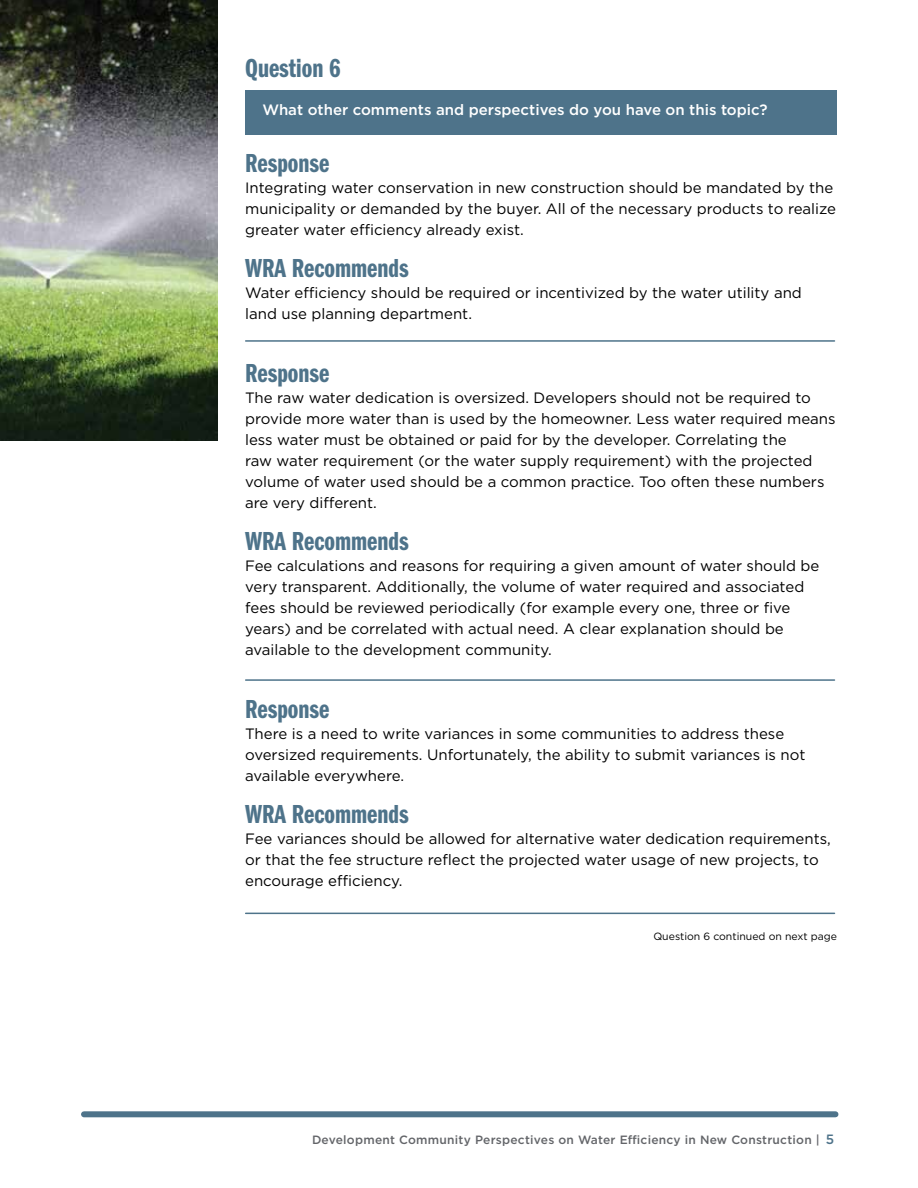
<style>
.page{position:relative;width:918px;height:1188px;background:#fff}
.page>*{position:absolute;margin:0;border:0;box-sizing:border-box;transform-origin:0 0}
.t1{font:27px "Franklin Gothic Demi Cmpr";color:#4e738a}
.t2{font:15px/21px "Gotham";color:#000}
.t3{font:500 15px "Gotham";color:#fff}
.t4{font:500 12px "Gotham";letter-spacing:.02em;color:#636569}
.t5{font:10.5px "Gotham";color:#000}
.s1{font-size:13.5px;color:#4e738a}
</style>
<div class="page">
<img style="left:0;top:0;width:217px;height:441px">
<div style="left:245px;top:91px;width:592px;height:44px;background:#4e738a"></div>
<div style="left:84px;top:1111px;width:752px;height:6px;background:#4e738a"></div>
<hr style="left:246px;top:340px;width:589px;height:2px;background:#4e738a">
<hr style="left:246px;top:679px;width:589px;height:2px;background:#4e738a">
<hr style="left:246px;top:913px;width:589px;height:1px;background:#4e738a">
<h1 class="t1" style="left:245px;top:54px;width:97px">Question 6</h1>
<p class="t3" style="left:262px;top:99px;width:507px">What other comments and perspectives do you have on this topic?</p>
<h1 class="t1" style="left:245px;top:148px;width:86px">Response</h1>
<p class="t2" style="left:245px;top:177px;width:593px">Integrating water conservation in new construction should be mandated by the municipality or demanded by the buyer. All of the necessary products to realize greater water efficiency already exist.</p>
<h1 class="t1" style="left:245px;top:253px;width:165px">WRA Recommends</h1>
<p class="t2" style="left:245px;top:282px;width:558px">Water efficiency should be required or incentivized by the water utility and land use planning department.</p>
<h1 class="t1" style="left:245px;top:358px;width:86px">Response</h1>
<p class="t2" style="left:245px;top:387px;width:592px">The raw water dedication is oversized. Developers should not be required to provide more water than is used by the homeowner. Less water required means less water must be obtained or paid for by the developer. Correlating the<br>raw water requirement (or the water supply requirement) with the projected volume of water used should be a common practice. Too often these numbers are very different.</p>
<h1 class="t1" style="left:245px;top:526px;width:165px">WRA Recommends</h1>
<p class="t2" style="left:245px;top:555px;width:576px">Fee calculations and reasons for requiring a given amount of water should be very transparent. Additionally, the volume of water required and associated fees should be reviewed periodically (for example every one, three or five years) and be correlated with actual need. A clear explanation should be available to the development community.</p>
<h1 class="t1" style="left:245px;top:694px;width:86px">Response</h1>
<p class="t2" style="left:245px;top:723px;width:562px">There is a need to write variances in some communities to address these oversized requirements. Unfortunately, the ability to submit variances is not available everywhere.</p>
<h1 class="t1" style="left:245px;top:799px;width:165px">WRA Recommends</h1>
<p class="t2" style="left:245px;top:828px;width:587px">Fee variances should be allowed for alternative water dedication requirements, or that the fee structure reflect the projected water usage of new projects, to encourage efficiency.</p>
<p class="t5" style="left:653px;top:930px;width:185px">Question 6 continued on next page</p>
<p class="t4" style="left:312px;top:1132px;width:524px">Development Community Perspectives on Water Efficiency in New Construction | <span class="s1">5</span></p>
</div>
